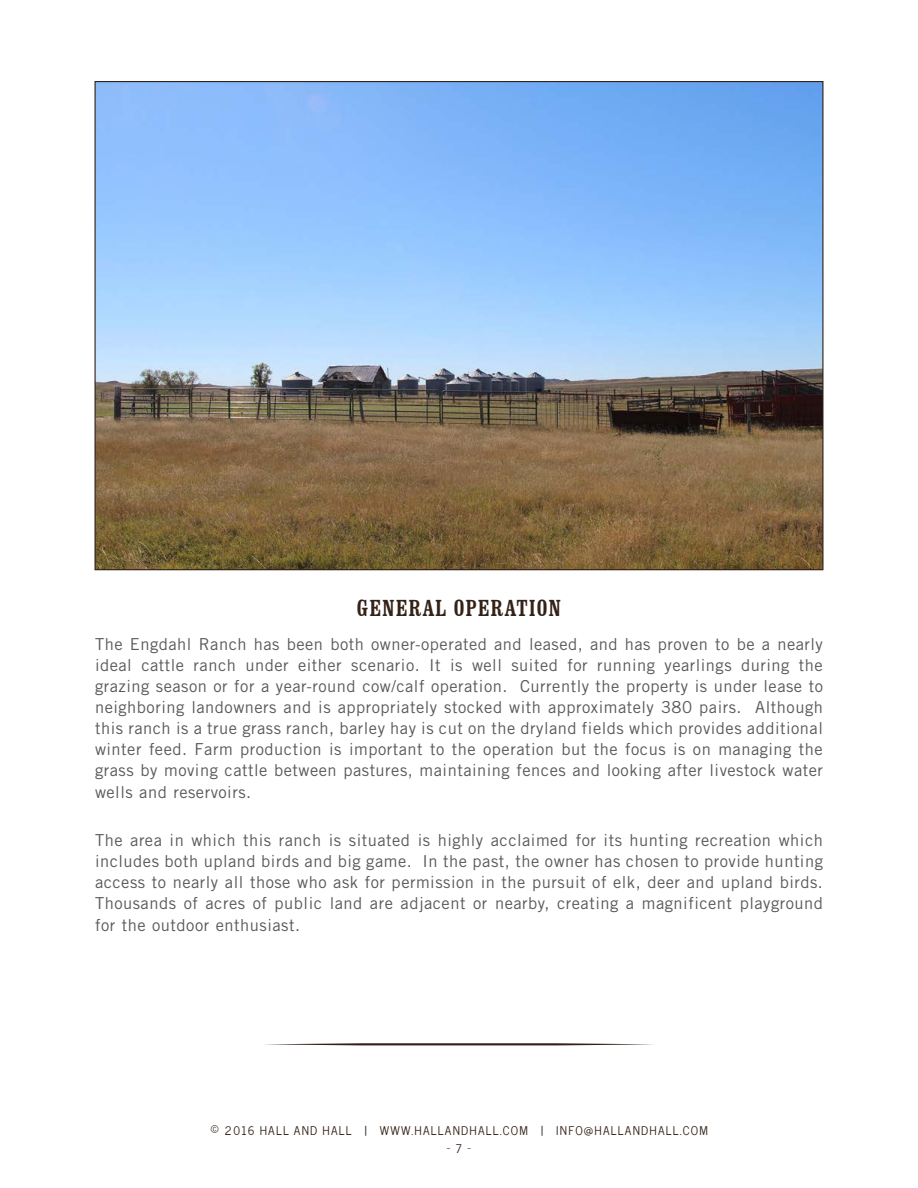
<style>
.page{position:relative;width:918px;height:1188px;background:#fff}
.page>*{position:absolute;margin:0;border:0;box-sizing:border-box;transform-origin:0 0}
.t1{font:condensed 24px "Clarendon BT";letter-spacing:.04em;color:#342117}
.t2{font:16.5px/21.1px "Trade Gothic LT Std";letter-spacing:.03em;color:#58595b;text-align:justify}
.t3{font:12px "News Cycle";letter-spacing:.1em;color:#342117}
.s1{font-size:16.5px}
</style>
<div class="page">
<img style="left:96px;top:83px;width:726px;height:485px">
<svg style="left:264px;top:1043px;width:390px;height:2px"></svg>
<h1 class="t1" style="left:357px;top:592px;width:206px">GENERAL OPERATION</h1>
<p class="t2" style="left:95px;top:633px;width:729px">The Engdahl Ranch has been both owner-operated and leased, and has proven to be a nearly ideal cattle ranch under either scenario. It is well suited for running yearlings during the grazing season or for a year-round cow/calf operation. Currently the property is under lease to neighboring landowners and is appropriately stocked with approximately 380 pairs. Although this ranch is a true grass ranch, barley hay is cut on the dryland fields which provides additional winter feed. Farm production is important to the operation but the focus is on managing the grass by moving cattle between pastures, maintaining fences and looking after livestock water wells and reservoirs.</p>
<p class="t2" style="left:95px;top:829px;width:729px">The area in which this ranch is situated is highly acclaimed for its hunting recreation which includes both upland birds and big game. In the past, the owner has chosen to provide hunting access to nearly all those who ask for permission in the pursuit of elk, deer and upland birds.<br>Thousands of acres of public land are adjacent or nearby, creating a magnificent playground for the outdoor enthusiast.</p>
<p class="t3" style="left:210px;top:1120px;width:499px"><span class="s1">©</span> 2016 HALL AND HALL | WWW.HALLANDHALL.COM | INFO@HALLANDHALL.COM</p>
<p class="t3" style="left:447px;top:1138px;width:25px">— 7 –</p>
</div>
